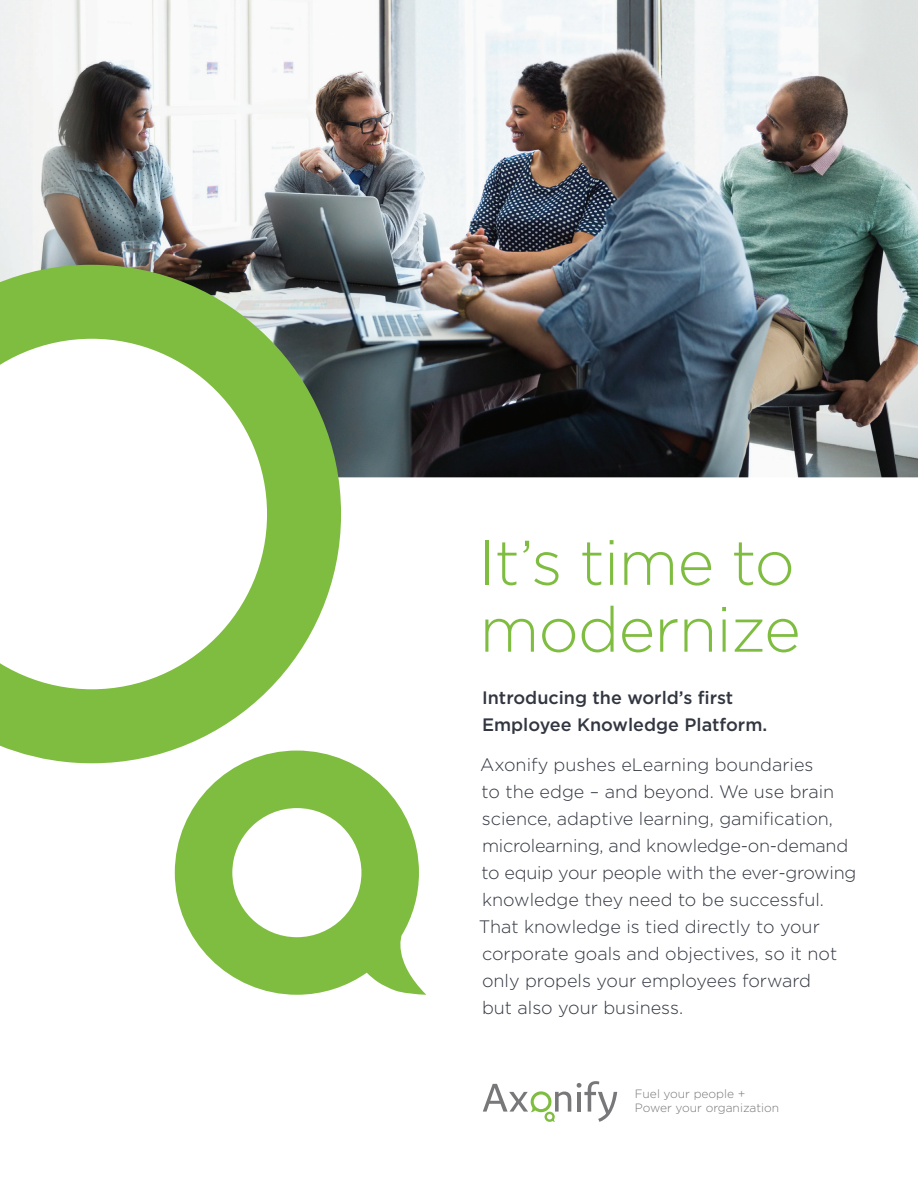
<style>
.page{position:relative;width:918px;height:1188px;background:#fff}
.page>*{position:absolute;margin:0;border:0;box-sizing:border-box;transform-origin:0 0}
.t1{font:300 63px/66.9px "Gotham";letter-spacing:-.015em;color:#7fbd41}
.t2{font:300 18px/27px "Gotham";color:#323640}
.t3{font:500 18px/27px "Gotham";color:#323640}
.t4{font:300 12px/14.2px "Gotham";color:#787779}
</style>
<div class="page">
<img style="left:0;top:0;width:918px;height:477px">
<svg style="left:0;top:265px;width:341px;height:498px"></svg>
<svg style="left:175px;top:751px;width:251px;height:244px;fill:#7fbd41"></svg>
<svg style="left:577px;top:1081px;width:40px;height:41px"></svg>
<svg style="left:483px;top:1084px;width:88px;height:38px"></svg>
<h1 class="t1" style="left:478px;top:528px;width:324px">It’s time to modernize</h1>
<p class="t3" style="left:482px;top:683px;width:287px">Introducing the world’s first<br>Employee Knowledge Platform.</p>
<p class="t2" style="left:479px;top:751px;width:379px">Axonify pushes eLearning boundaries<br>to the edge – and beyond. We use brain science, adaptive learning, gamification, microlearning, and knowledge-on-demand to equip your people with the ever-growing knowledge they need to be successful.<br>That knowledge is tied directly to your corporate goals and objectives, so it not only propels your employees forward<br>but also your business.</p>
<p class="t4" style="left:635px;top:1086px;width:146px">Fuel your people +<br>Power your organization</p>
</div>
